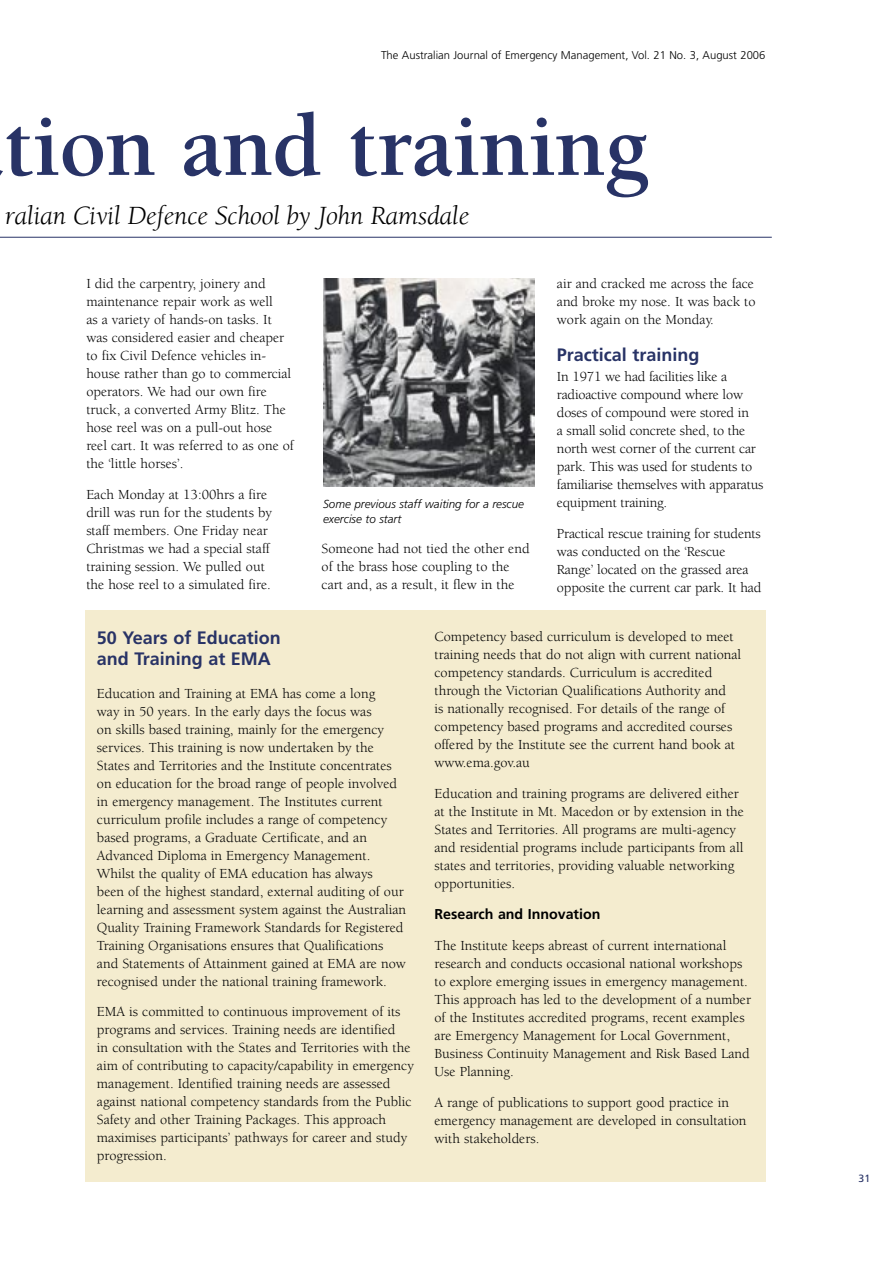
<style>
.page{position:relative;width:893px;height:1263px;background:#fff}
.page>*{position:absolute;margin:0;border:0;box-sizing:border-box;transform-origin:0 0}
.t1{font:700 90px "Berkeley";letter-spacing:-.005em;color:#283366}
.t2{font:italic 27px "Berkeley";letter-spacing:-.01em;color:#000}
.heading_2{font:700 18px/20.2px "Frutiger";color:#283366}
.body{font:14.25px/18px "Berkeley";color:#000}
.Body_no{font:14.25px/18px "Berkeley";letter-spacing:-.015em;color:#000}
.t3{font:700 14.25px "Frutiger";color:#000}
.captions{font:italic 300 11.7px/15px "Frutiger";color:#000}
.t4{font:300 11.25px "Frutiger";color:#000}
.t5{font:10.5px "Frutiger";color:#283366}
</style>
<div class="page">
<div style="left:85px;top:610px;width:680px;height:572px;background:#f4eccf"></div>
<img style="left:323px;top:279px;width:211px;height:207px">
<hr style="left:0;top:237px;width:772px;height:1px;background:#283366">
<p class="t4" style="left:381px;top:49px;width:386px">The Australian Journal of Emergency Management, Vol. 21 No. 3, August 2006</p>
<h1 class="t1" style="left:4px;top:99px;width:646px">tion and training</h1>
<h2 class="t2" style="left:5px;top:202px;width:466px">ralian Civil Defence School by John Ramsdale</h2>
<p class="body" style="left:86px;top:275px;width:209px">I did the carpentry, joinery and maintenance repair work as well<br>as a variety of hands-on tasks. It was considered easier and cheaper to fix Civil Defence vehicles in&shy;house rather than go to commercial operators. We had our own fire truck, a converted Army Blitz. The hose reel was on a pull-out hose reel cart. It was referred to as one of the ‘little horses’.</p>
<p class="body" style="left:86px;top:486px;width:187px">Each Monday at 13:00hrs a fire drill was run for the students by staff members. One Friday near<br>Christmas we had a special staff training session. We pulled out the hose reel to a simulated fire.</p>
<p class="captions" style="left:323px;top:496px;width:202px">Some previous staff waiting for a rescue exercise to start</p>
<p class="body" style="left:322px;top:540px;width:210px">Someone had not tied the other end of the brass hose coupling to the cart and, as a result, it flew in the</p>
<p class="body" style="left:557px;top:275px;width:200px;text-align:justify">air and cracked me across the face and broke my nose. It was back to work again on the Monday.</p>
<p class="heading_2" style="left:557px;top:345px;width:144px">Practical training</p>
<p class="Body_no" style="left:557px;top:368px;width:208px">In 1971 we had facilities like a radioactive compound where low doses of compound were stored in<br>a small solid concrete shed, to the north west corner of the current car park. This was used for students to familiarise themselves with apparatus equipment training.</p>
<p class="body" style="left:557px;top:525px;width:206px">Practical rescue training for students was conducted on the ‘Rescue Range’ located on the grassed area opposite the current car park. It had</p>
<p class="heading_2" style="left:97px;top:628px;width:185px">50 Years of Education and Training at EMA</p>
<p class="body" style="left:97px;top:684px;width:311px">Education and Training at EMA has come a long<br>way in 50 years. In the early days the focus was<br>on skills based training, mainly for the emergency services. This training is now undertaken by the States and Territories and the Institute concentrates on education for the broad range of people involved in emergency management. The Institutes current curriculum profile includes a range of competency based programs, a Graduate Certificate, and an Advanced Diploma in Emergency Management.<br>Whilst the quality of EMA education has always<br>been of the highest standard, external auditing of our learning and assessment system against the Australian Quality Training Framework Standards for Registered Training Organisations ensures that Qualifications and Statements of Attainment gained at EMA are now recognised under the national training framework.</p>
<p class="body" style="left:97px;top:1003px;width:318px">EMA is committed to continuous improvement of its programs and services. Training needs are identified<br>in consultation with the States and Territories with the aim of contributing to capacity/capability in emergency management. Identified training needs are assessed against national competency standards from the Public Safety and other Training Packages. This approach maximises participants’ pathways for career and study progression.</p>
<p class="body" style="left:434px;top:628px;width:308px">Competency based curriculum is developed to meet training needs that do not align with current national competency standards. Curriculum is accredited through the Victorian Qualifications Authority and<br>is nationally recognised. For details of the range of competency based programs and accredited courses offered by the Institute see the current hand book at www.ema.gov.au</p>
<p class="body" style="left:434px;top:785px;width:311px">Education and training programs are delivered either at the Institute in Mt. Macedon or by extension in the States and Territories. All programs are multi-agency and residential programs include participants from all states and territories, providing valuable networking opportunities.</p>
<p class="t3" style="left:434px;top:906px;width:168px">Research and Innovation</p>
<p class="body" style="left:434px;top:936px;width:318px">The Institute keeps abreast of current international research and conducts occasional national workshops to explore emerging issues in emergency management.<br>This approach has led to the development of a number of the Institutes accredited programs, recent examples are Emergency Management for Local Government, Business Continuity Management and Risk Based Land Use Planning.</p>
<p class="body" style="left:434px;top:1093px;width:313px">A range of publications to support good practice in emergency management are developed in consultation with stakeholders.</p>
<p class="t5" style="left:858px;top:1172px;width:13px">31</p>
</div>
